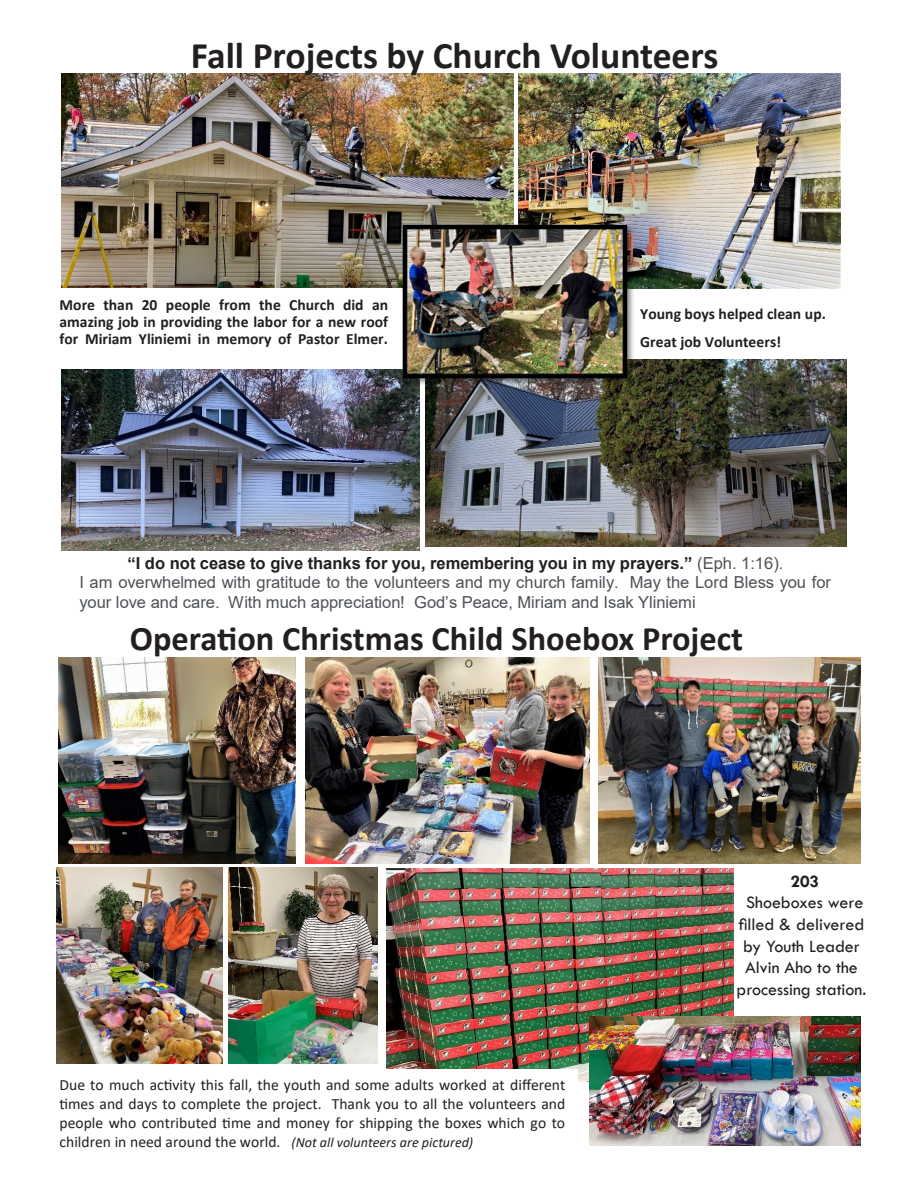
<style>
.page{position:relative;width:918px;height:1188px;background:#fff}
.page>*{position:absolute;margin:0;border:0;box-sizing:border-box;transform-origin:0 0}
.t1{font:700 37.65px "Calibri";color:#231f20}
.t2{font:700 34.35px "Calibri";color:#231f20}
.t3{font:700 25.05px "Calibri";color:#231f20}
.Paragraph_Style_1{font:18px/21.6px "Tw Cen";color:#231f20;text-align:center}
.Paragraph_Style_1-2{font:700 18px "Tw Cen";color:#231f20}
.t4{font:16.5px/19.2px "Arial";color:#4d5156}
.t5{font:15.6px/15.3px "Calibri";color:#231f20;text-align:center}
.t6{font:700 15.6px/17.2px "Calibri";color:#231f20;text-align:justify}
.s1{font-weight:700;color:#231f20}
.s2{font-style:italic;font-size:14.1px}
</style>
<div class="page">
<img style="left:387px;top:869px;width:346px;height:212px">
<img style="left:306px;top:658px;width:283px;height:205px">
<img style="left:228px;top:868px;width:149px;height:196px">
<img style="left:57px;top:868px;width:165px;height:196px">
<img style="left:59px;top:658px;width:236px;height:205px">
<img style="left:590px;top:1016px;width:270px;height:129px">
<img style="left:61px;top:369px;width:359px;height:181px">
<img style="left:61px;top:73px;width:453px;height:214px">
<img style="left:519px;top:73px;width:322px;height:215px">
<img style="left:426px;top:360px;width:420px;height:187px">
<img style="left:599px;top:658px;width:261px;height:205px">
<div style="left:48px;top:1069px;width:529px;height:92px;background:#fff"></div>
<img style="left:400px;top:222px;width:237px;height:165px">
<p class="t1" style="left:191px;top:29px;width:529px">Fall Projects by Church Volunteers</p>
<p class="t6" style="left:60px;top:296px;width:330px">More than 20 people from the Church did an amazing job in providing the labor for a new roof for Miriam Yliniemi in memory of Pastor Elmer.</p>
<p class="t6" style="left:640px;top:299px;width:187px;line-height:28.2px">Young boys helped clean up.<br>Great job Volunteers!</p>
<p class="t4" style="left:79px;top:554px;width:753px;text-indent:48px"><span class="s1">“I do not cease to give thanks for you, remembering you in my prayers.”</span> (Eph. 1:16).<br>I am overwhelmed with gratitude to the volunteers and my church family. May the Lord Bless you for your love and care. With much appreciation! God’s Peace, Miriam and Isak Yliniemi</p>
<p class="t2" style="left:130px;top:614px;width:615px">Operation Christmas Child Shoebox Project</p>
<p class="t5" style="left:60px;top:1075px;width:507px;line-height:19px;text-align:justify">Due to much activity this fall, the youth and some adults worked at different times and days to complete the project. Thank you to all the volunteers and people who contributed time and money for shipping the boxes which go to children in need around the world. <span class="s2">(Not all volunteers are pictured)</span></p>
<p class="Paragraph_Style_1-2" style="left:791px;top:870px;width:30px">203</p>
<p class="Paragraph_Style_1" style="left:737px;top:892px;width:131px">Shoeboxes were filled &amp; delivered by Youth Leader<br>Alvin Aho to the processing station.</p>
<p class="t3" style="left:778px;top:868px;width:40px">203</p>
<p class="t5" style="left:756px;top:899px;width:83px">Shoeboxes were filled &amp; delivered<br>by Youth<br>Leader Alvin<br>Aho to the</p>
</div>
